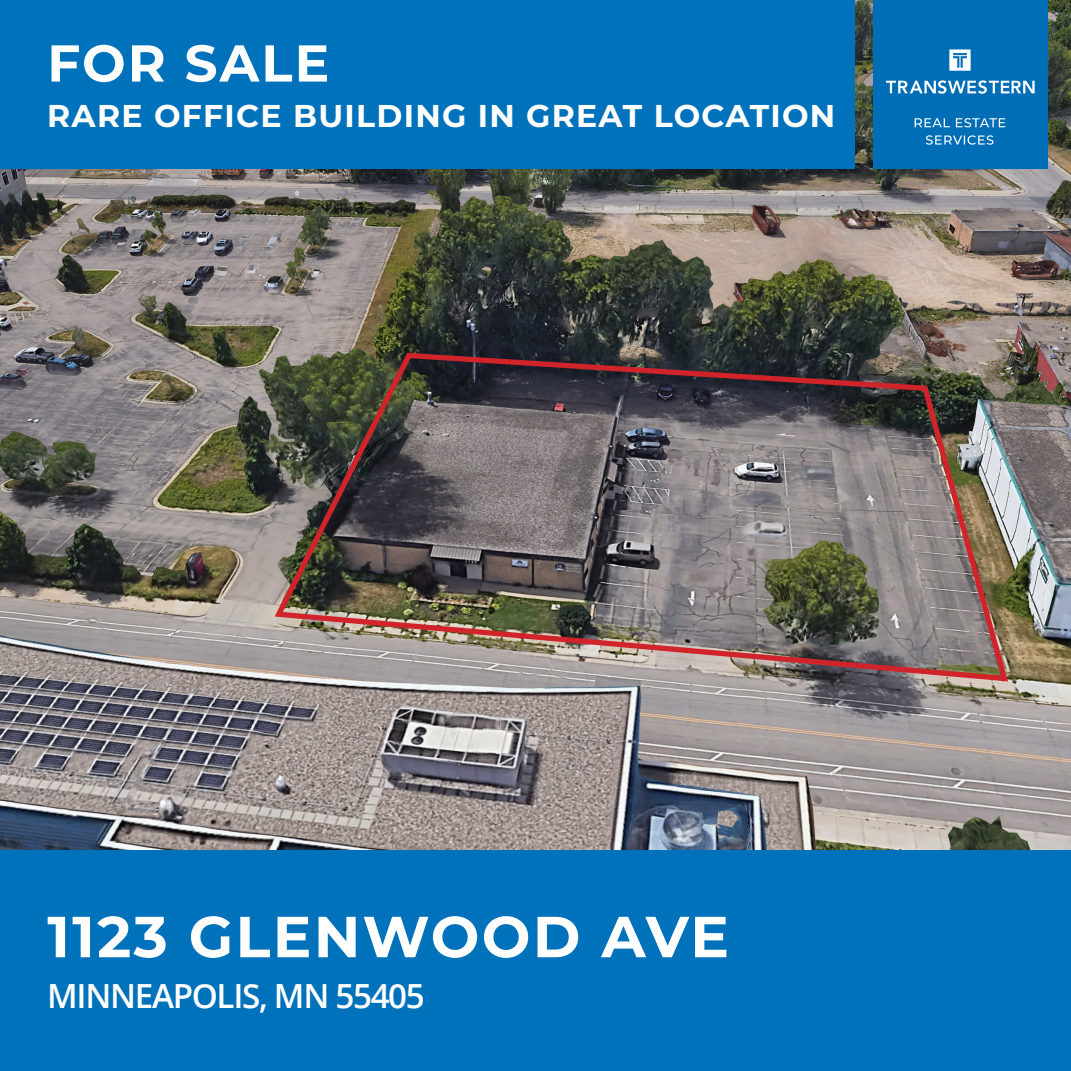
<style>
.page{position:relative;width:1071px;height:1071px;background:#fff}
.page>*{position:absolute;margin:0;border:0;box-sizing:border-box;transform-origin:0 0}
.t1{font:700 57.75px "Montserrat";letter-spacing:.04em;color:#fff}
.t2{font:700 51.8px "Montserrat";letter-spacing:.04em;color:#fff}
.t3{font:600 33.25px "Open Sans";letter-spacing:-.04em;color:#fff}
.t4{font:700 31.5px "Montserrat";letter-spacing:.04em;color:#fff}
</style>
<div class="page">
<img style="left:0;top:0;width:1071px;height:851px">
<div style="left:873px;top:0;width:174px;height:168px;background:#006eb6"></div>
<svg style="left:926px;top:135px;width:68px;height:10px"></svg>
<svg style="left:915px;top:118px;width:90px;height:9px"></svg>
<svg style="left:949px;top:49px;width:22px;height:22px"></svg>
<svg style="left:886px;top:80px;width:149px;height:14px"></svg>
<div style="left:0;top:851px;width:1071px;height:220px;background:#0072bc"></div>
<div style="left:0;top:0;width:854px;height:168px;background:#0072bc"></div>
<img style="left:272px;top:350px;width:740px;height:334px">
<p class="t2" style="left:47px;top:26px;width:284px">FOR SALE</p>
<p class="t4" style="left:47px;top:93px;width:790px">RARE OFFICE BUILDING IN GREAT LOCATION</p>
<p class="t1" style="left:47px;top:895px;width:683px">1123 GLENWOOD AVE</p>
<p class="t3" style="left:47px;top:973px;width:379px">MINNEAPOLIS, MN 55405</p>
</div>
